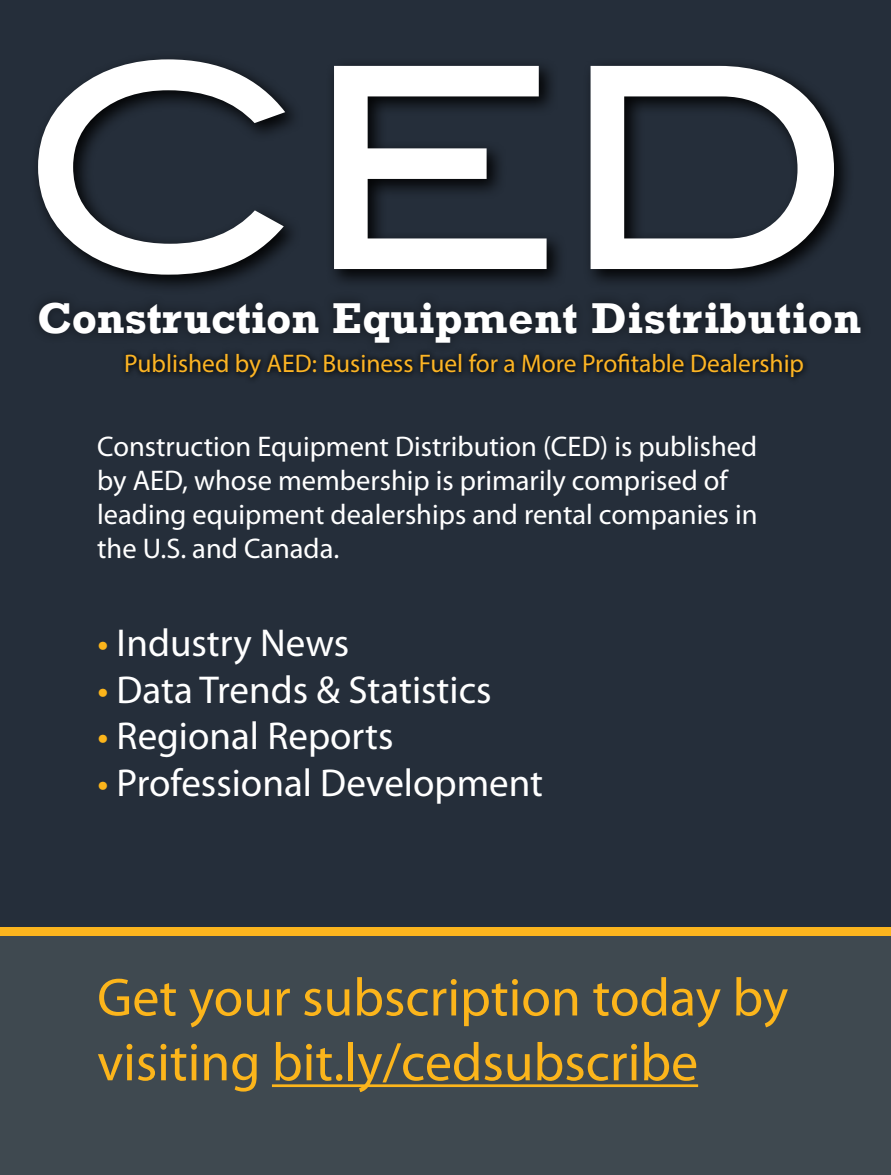
<style>
.page{position:relative;width:891px;height:1175px;background:#fff}
.page>*{position:absolute;margin:0;border:0;box-sizing:border-box;transform-origin:0 0}
.t1{font:280.5px "Blair Md ITCTT Medium";color:#fff}
.t2{font:54px/64.8px "Myriad Pro";color:#fcb51b}
.t3{font:700 44.25px "Rockwell";letter-spacing:.01em;color:#fff}
.t4{font:39px "Myriad Pro";color:#fff}
.t5{font:28.5px/34.2px "Myriad Pro";color:#fff}
.t6{font:25.5px "Myriad Pro";color:#fcb424}
.s1{color:#fcb51b}
</style>
<div class="page">
<div style="left:0;top:0;width:891px;height:952px;background:#252e3a"></div>
<div style="left:29px;top:51px;width:826px;height:244px;background:#000;opacity:.9"></div>
<div style="left:28px;top:291px;width:844px;height:63px;background:#212934"></div>
<div style="left:120px;top:347px;width:691px;height:38px;background:#000;opacity:.9"></div>
<div style="left:0;top:933px;width:891px;height:241px;background:#3f4950"></div>
<div style="left:0;top:927px;width:891px;height:8px;background:#fcb51e"></div>
<hr style="left:272px;top:1084px;width:426px;height:3px;background:#fcb51b">
<h1 class="t1" style="left:14px;top:-1px;width:843px">CED</h1>
<h3 class="t3" style="left:37px;top:291px;width:826px">Construction Equipment Distribution</h3>
<p class="t6" style="left:124px;top:347px;width:681px">Published by AED: Business Fuel for a More Profitable Dealership</p>
<p class="t5" style="left:97px;top:430px;width:662px">Construction Equipment Distribution (CED) is published by AED, whose membership is primarily comprised of leading equipment dealerships and rental companies in the U.S. and Canada.</p>
<h3 class="t4" style="left:97px;top:621px;width:253px"><span class="s1">•</span> Industry News</h3>
<h3 class="t4" style="left:97px;top:668px;width:396px"><span class="s1">•</span> Data Trends &amp; Statistics</h3>
<h3 class="t4" style="left:97px;top:715px;width:298px"><span class="s1">•</span> Regional Reports</h3>
<h3 class="t4" style="left:97px;top:762px;width:447px"><span class="s1">•</span> Professional Development</h3>
<h2 class="t2" style="left:97px;top:966px;width:693px">Get your subscription today by visiting bit.ly/cedsubscribe</h2>
</div>
